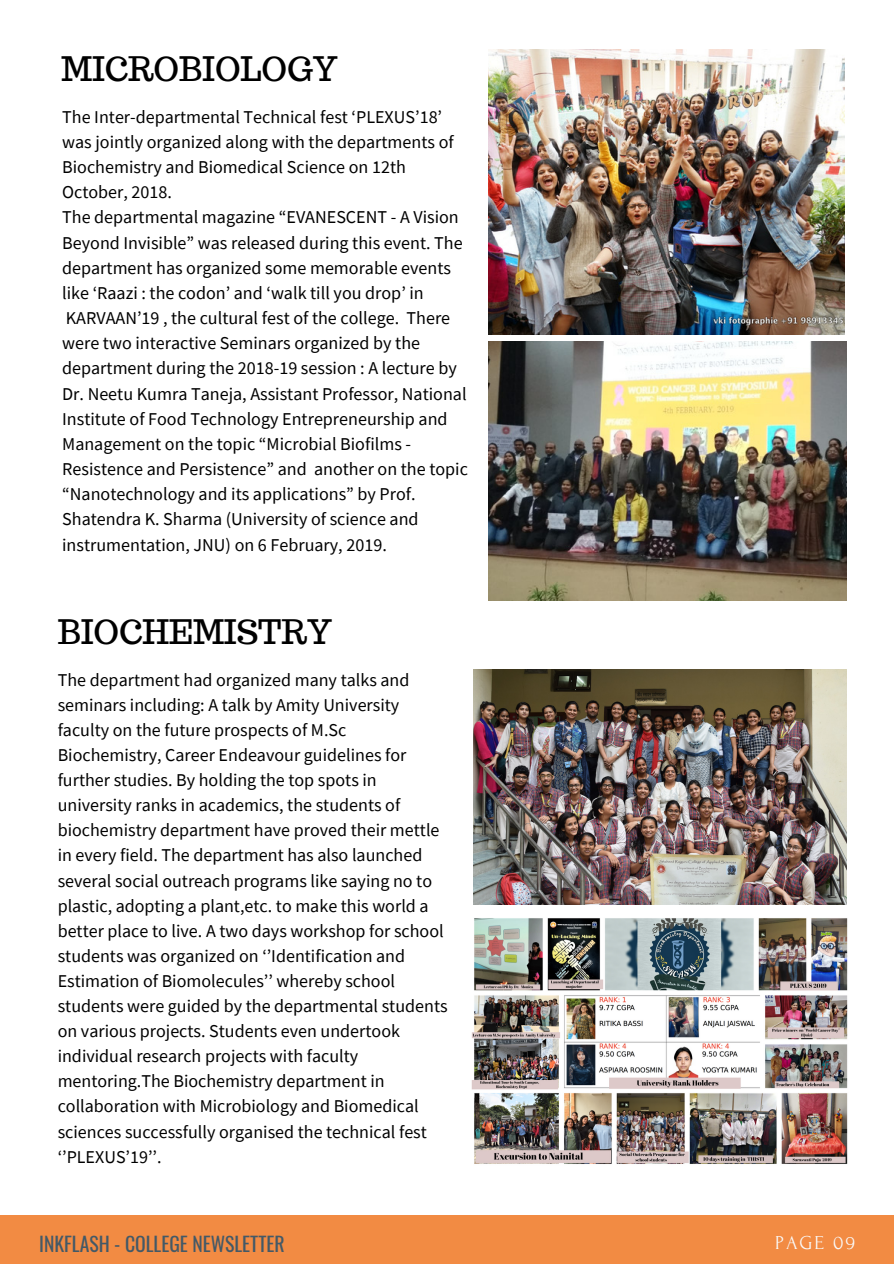
<style>
.page{position:relative;width:894px;height:1264px;background:#fff}
.page>*{position:absolute;margin:0;border:0;box-sizing:border-box;transform-origin:0 0}
.t1{font:33px "Trocchi";color:#000}
.t2{font:19.65px "Oswald";color:#435967}
.t3{font:19.65px "Forum";letter-spacing:.1em;color:#fafafa}
.t4{font:18px/25px "Source Sans Pro";color:#000}
</style>
<div class="page">
<img style="left:488px;top:50px;width:356px;height:285px">
<img style="left:488px;top:342px;width:358px;height:259px">
<img style="left:473px;top:669px;width:373px;height:235px">
<div style="left:0;top:1214px;width:893px;height:49px;background:#f28b43"></div>
<img style="left:471px;top:918px;width:377px;height:246px">
<h1 class="t1" style="left:61px;top:48px;width:278px">MICROBIOLOGY</h1>
<p class="t4" style="left:62px;top:104px;width:407px">The Inter-departmental Technical fest ‘PLEXUS’18’ was jointly organized along with the departments of Biochemistry and Biomedical Science on 12th October, 2018.<br>The departmental magazine “EVANESCENT - A Vision Beyond Invisible” was released during this event. The department has organized some memorable events like ‘Raazi : the codon’ and ‘walk till you drop’ in KARVAAN’19 , the cultural fest of the college. There were two interactive Seminars organized by the department during the 2018-19 session : A lecture by Dr. Neetu Kumra Taneja, Assistant Professor, National Institute of Food Technology Entrepreneurship and Management on the topic “Microbial Biofilms - Resistence and Persistence” and another on the topic “Nanotechnology and its applications” by Prof.<br>Shatendra K. Sharma (University of science and instrumentation, JNU) on 6 February, 2019.</p>
<h1 class="t1" style="left:58px;top:610px;width:276px">BIOCHEMISTRY</h1>
<p class="t4" style="left:58px;top:667px;width:391px">The department had organized many talks and seminars including: A talk by Amity University faculty on the future prospects of M.Sc Biochemistry, Career Endeavour guidelines for further studies. By holding the top spots in university ranks in academics, the students of biochemistry department have proved their mettle in every field. The department has also launched several social outreach programs like saying no to plastic, adopting a plant,etc. to make this world a better place to live. A two days workshop for school students was organized on ‘’Identification and Estimation of Biomolecules’’ whereby school students were guided by the departmental students on various projects. Students even undertook individual research projects with faculty mentoring.The Biochemistry department in collaboration with Microbiology and Biomedical sciences successfully organised the technical fest ‘’PLEXUS’19’’.</p>
<p class="t2" style="left:39px;top:1228px;width:247px">INKFLASH - COLLEGE NEWSLETTER</p>
<p class="t3" style="left:775px;top:1231px;width:81px">PAGE 09</p>
</div>
